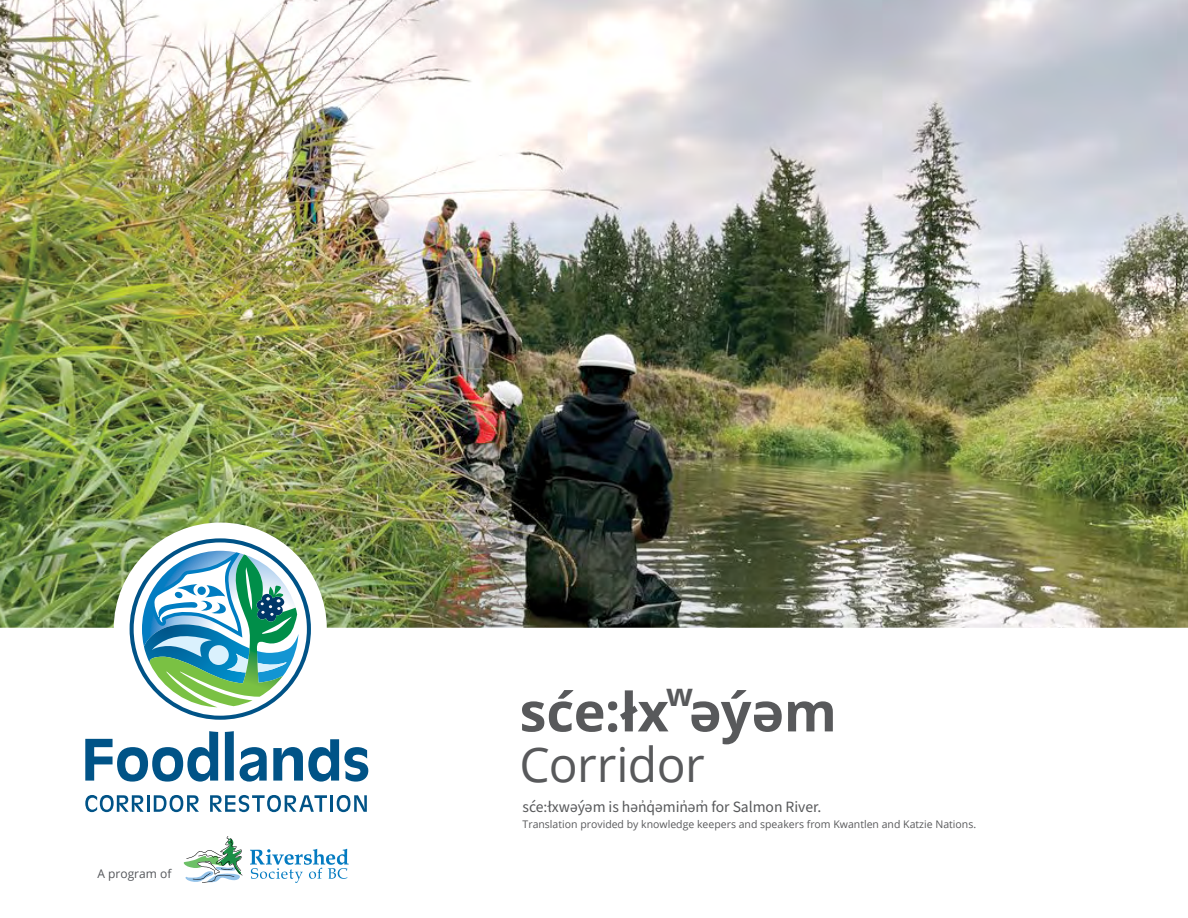
<style>
.page{position:relative;width:1188px;height:918px;background:#fff}
.page>*{position:absolute;margin:0;border:0;box-sizing:border-box;transform-origin:0 0}
.t1{font:700 54px "Open Sans";letter-spacing:-.005em;color:#58595b}
.t2{font:48px "Open Sans";letter-spacing:-.01em;color:#58595b}
.t3{font:700 31.5px "Open Sans";color:#58595b}
.t4{font:15.75px "Source Sans Pro";letter-spacing:-.005em;color:#58595b}
.t5{font:12px "Open Sans";color:#54565a}
.t6{font:10.5px "Open Sans";color:#58595b}
</style>
<div class="page">
<svg style="left:250px;top:849px;width:99px;height:34px"></svg>
<svg style="left:183px;top:836px;width:59px;height:47px"></svg>
<img style="left:0;top:0;width:1188px;height:628px">
<div style="left:114px;top:523px;width:213px;height:213px;background:#fff;border-radius:50%"></div>
<svg style="left:85px;top:731px;width:133px;height:51px"></svg>
<svg style="left:225px;top:731px;width:9px;height:50px"></svg>
<svg style="left:240px;top:747px;width:27px;height:35px"></svg>
<svg style="left:273px;top:739px;width:95px;height:43px"></svg>
<svg style="left:85px;top:795px;width:114px;height:17px"></svg>
<svg style="left:210px;top:795px;width:117px;height:17px"></svg>
<hr style="left:330px;top:795px;width:3px;height:17px;background:#005387">
<svg style="left:337px;top:795px;width:30px;height:17px"></svg>
<svg style="left:130px;top:538px;width:181px;height:182px"></svg>
<p class="t5" style="left:98px;top:865px;width:75px">A program of</p>
<h3 class="t3" style="left:666px;top:672px;width:28px">w</h3>
<h1 class="t1" style="left:520px;top:674px;width:319px">sće:łx әýәm</h1>
<h2 class="t2" style="left:520px;top:732px;width:187px">Corridor</h2>
<h3 class="t4" style="left:523px;top:796px;width:300px">sće:łxwәýәm is hәn̓ q̓ әmin̓ әm̓ for Salmon River.</h3>
<p class="t6" style="left:523px;top:817px;width:455px">Translation provided by knowledge keepers and speakers from Kwantlen and Katzie Nations.</p>
</div>
